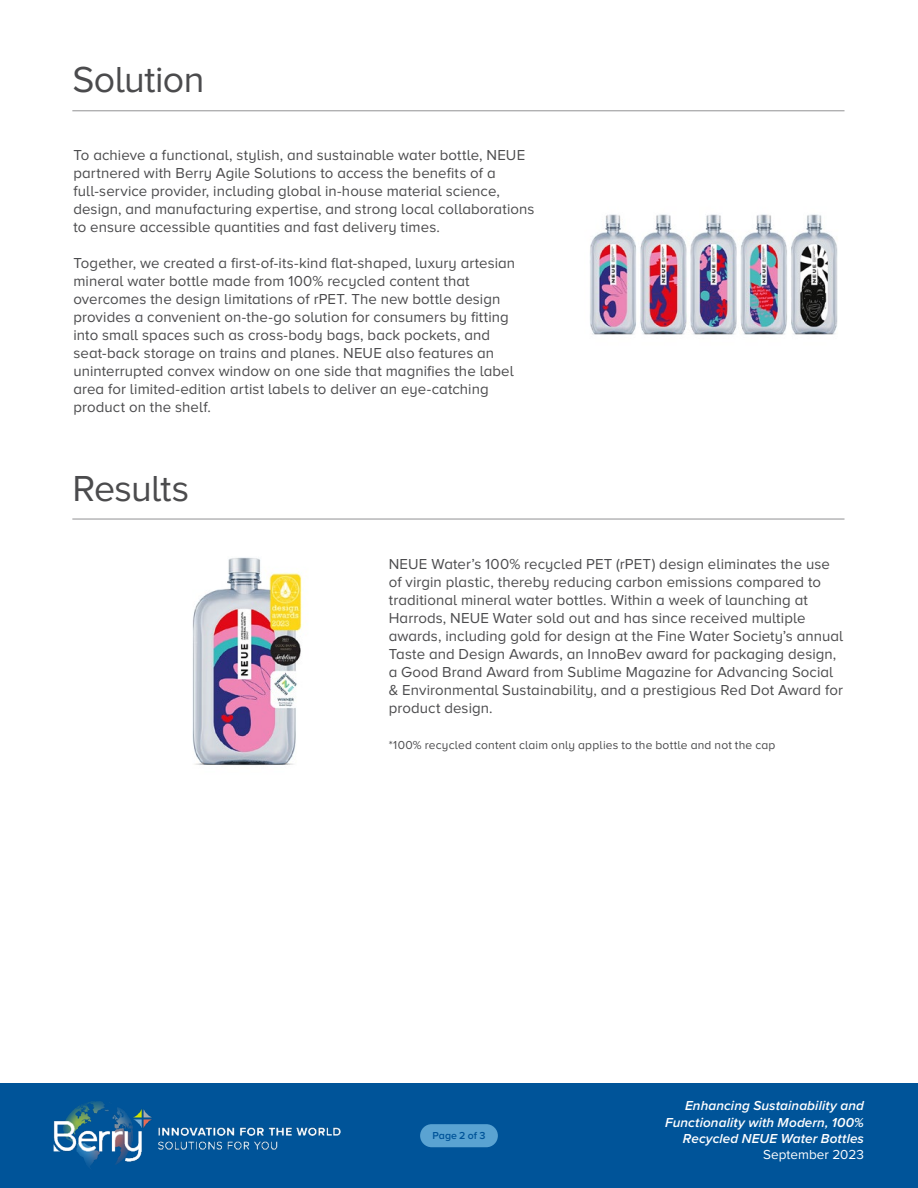
<style>
.page{position:relative;width:918px;height:1188px;background:#fff}
.page>*{position:absolute;margin:0;border:0;box-sizing:border-box;transform-origin:0 0}
.t1{font:37.5px "Proxima Nova A";letter-spacing:-.015em;color:#4b4b4d}
.t2{font:15px/18px "Proxima Nova A";letter-spacing:.005em;color:#4b4b4d}
.t3{font:italic 600 13.5px/16.2px "Proxima Nova";letter-spacing:.01em;color:#fff;text-align:right}
.t4{font:13.5px "Proxima Nova A";color:#fff}
.t5{font:12px "Proxima Nova A";letter-spacing:.015em;color:#4b4b4d}
.t6{font:600 10.5px "Proxima Nova A";letter-spacing:-.005em;color:#005499}
</style>
<div class="page">
<div style="left:0;top:1083px;width:918px;height:105px;background:#005499"></div>
<img style="left:53px;top:1101px;width:288px;height:66px">
<div style="left:420px;top:1124px;width:78px;height:23px;background:#5aa3d2;border-radius:12px"></div>
<hr style="left:72px;top:111px;width:773px;height:1px;background:#929293">
<hr style="left:72px;top:519px;width:773px;height:1px;background:#929293">
<img style="left:590px;top:214px;width:248px;height:121px">
<img style="left:192px;top:557px;width:110px;height:209px">
<h1 class="t1" style="left:72px;top:59px;width:134px">Solution</h1>
<p class="t2" style="left:73px;top:146px;width:463px">To achieve a functional, stylish, and sustainable water bottle, NEUE partnered with Berry Agile Solutions to access the benefits of a full-service provider, including global in-house material science, design, and manufacturing expertise, and strong local collaborations to ensure accessible quantities and fast delivery times.</p>
<p class="t2" style="left:73px;top:254px;width:443px">Together, we created a first-of-its-kind flat-shaped, luxury artesian mineral water bottle made from 100% recycled content that overcomes the design limitations of rPET. The new bottle design provides a convenient on-the-go solution for consumers by fitting into small spaces such as cross-body bags, back pockets, and seat-back storage on trains and planes. NEUE also features an uninterrupted convex window on one side that magnifies the label area for limited-edition artist labels to deliver an eye-catching product on the shelf.</p>
<h1 class="t1" style="left:72px;top:467px;width:118px">Results</h1>
<p class="t2" style="left:389px;top:554px;width:456px">NEUE Water’s 100% recycled PET (rPET) design eliminates the use of virgin plastic, thereby reducing carbon emissions compared to traditional mineral water bottles. Within a week of launching at Harrods, NEUE Water sold out and has since received multiple awards, including gold for design at the Fine Water Society’s annual Taste and Design Awards, an InnoBev award for packaging design, a Good Brand Award from Sublime Magazine for Advancing Social &amp; Environmental Sustainability, and a prestigious Red Dot Award for product design.</p>
<p class="t5" style="left:389px;top:738px;width:388px">*100% recycled content claim only applies to the bottle and not the cap</p>
<p class="t6" style="left:433px;top:1130px;width:54px">Page 2 of 3</p>
<p class="t3" style="left:665px;top:1097px;width:200px">Enhancing Sustainability and<br>Functionality with Modern, 100%<br>Recycled NEUE Water Bottles</p>
<p class="t4" style="left:763px;top:1147px;width:102px">September 2023</p>
</div>
